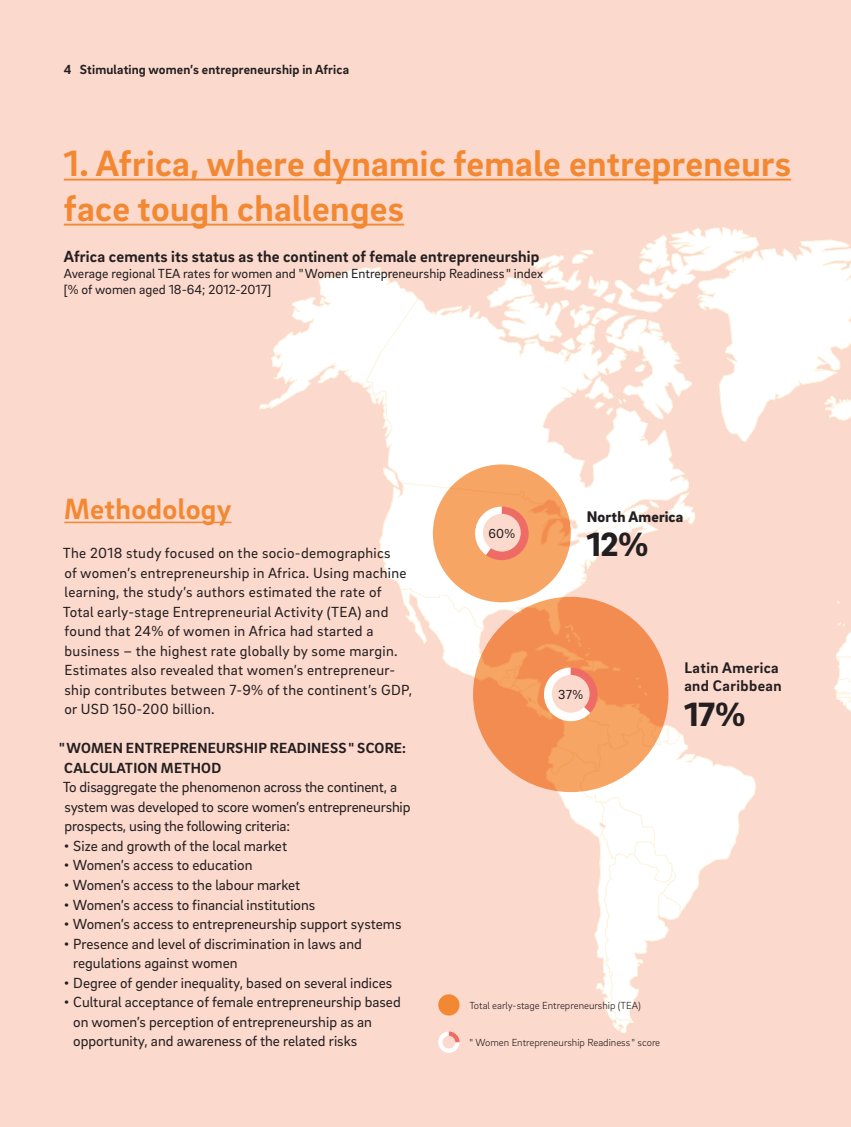
<style>
.page{position:relative;width:851px;height:1127px;background:#fff}
.page>*{position:absolute;margin:0;border:0;box-sizing:border-box;transform-origin:0 0}
.RB_FOC_Graphic_Headl{font:700 37.5px/45px "Brix Sans";letter-spacing:.01em;color:#f38832}
.RB_FOC_Graphic_Text{font:900 34.5px "Brix Sans";color:#231f20}
.RB_FOC_Inside_Text{font:700 30px "Brix Sans";letter-spacing:.01em;color:#f38832}
.RB_FOC_Graphic_Headl-2{font:700 16.5px "Brix Sans";letter-spacing:.01em;color:#231f20}
.RB_FOC_Graphic_Text-2{font:700 15.75px/18px "Brix Sans";letter-spacing:.025em;color:#231f20}
.RB_FOC_Graphic_Text-3{font:900 15.75px "Brix Sans";letter-spacing:.01em;color:#231f20}
.RB_FOC_Inside_Text-2{font:15px/19.5px "Brix Sans";color:#231f20}
.RB_FOC_Inside_Text-3{font:15px/19.5px "Brix Sans";letter-spacing:.02em;color:#231f20}
.RB_FOC_Inside_Text-4{font:700 15px/19.5px "Brix Sans";letter-spacing:.015em;color:#231f20}
.RB_FOC_Graphic_Headl-3{font:13.5px "Brix Sans";color:#231f20}
.t1{font:700 13.5px "Brix Sans";letter-spacing:.01em;color:#231f20}
.RB_FOC_Graphic_Text-4{font:13.35px "Brix Sans";color:#231f20}
.RB_FOC_Graphic_Sourc{font:300 10.5px "Brix Sans";color:#231f20}
</style>
<div class="page">
<div style="left:0;top:0;width:850px;height:1127px;background:#fcd9cd"></div>
<svg style="left:385px;top:299px;width:289px;height:168px"></svg>
<svg style="left:259px;top:267px;width:160px;height:171px"></svg>
<svg style="left:485px;top:227px;width:365px;height:216px"></svg>
<svg style="left:834px;top:601px;width:16px;height:110px"></svg>
<hr style="left:64px;top:522px;width:167px;height:1px;background:#f38832">
<hr style="left:64px;top:179px;width:727px;height:2px;background:#f38832">
<hr style="left:64px;top:224px;width:340px;height:2px;background:#f38832">
<svg style="left:379px;top:467px;width:377px;height:586px"></svg>
<div style="left:442px;top:1036px;width:13px;height:12px;background:#fcd9cd;border-radius:50%"></div>
<p class="t1" style="left:64px;top:60px;width:287px">4 Stimulating women’s entrepreneurship in Africa</p>
<p class="RB_FOC_Graphic_Headl" style="left:64px;top:139px;width:728px">1. Africa, where dynamic female entrepreneurs face tough challenges</p>
<p class="RB_FOC_Graphic_Headl-2" style="left:64px;top:245px;width:477px">Africa cements its status as the continent of female entrepreneurship</p>
<p class="RB_FOC_Graphic_Headl-3" style="left:64px;top:265px;width:481px">Average regional TEA rates for women and "Women Entrepreneurship Readiness " index</p>
<p class="RB_FOC_Graphic_Headl-3" style="left:64px;top:281px;width:209px">[% of women aged 18-64; 2012-2017]</p>
<p class="RB_FOC_Inside_Text" style="left:64px;top:490px;width:169px">Methodology</p>
<p class="RB_FOC_Inside_Text-3" style="left:63px;top:543px;width:350px">The 2018 study focused on the socio-demographics<br>of women’s entrepreneurship in Africa. Using machine learning, the study’s authors estimated the rate of Total early-stage Entrepreneurial Activity (TEA) and found that 24% of women in Africa had started a business – the highest rate globally by some margin.<br>Estimates also revealed that women’s entrepreneur&shy;ship contributes between 7-9% of the continent’s GDP, or USD 150-200 billion.</p>
<p class="RB_FOC_Inside_Text-4" style="left:64px;top:738px;width:343px;text-indent:-5px">"WOMEN ENTREPRENEURSHIP READINESS" SCORE:<br>CALCULATION METHOD</p>
<p class="RB_FOC_Inside_Text-2" style="left:63px;top:777px;width:349px">To disaggregate the phenomenon across the continent, a system was developed to score women’s entrepreneurship prospects, using the following criteria:</p>
<p class="RB_FOC_Inside_Text-2" style="left:64px;top:835px;width:225px">• Size and growth of the local market</p>
<p class="RB_FOC_Inside_Text-2" style="left:64px;top:855px;width:190px">• Women’s access to education</p>
<p class="RB_FOC_Inside_Text-2" style="left:64px;top:874px;width:238px">• Women’s access to the labour market</p>
<p class="RB_FOC_Inside_Text-2" style="left:64px;top:894px;width:253px">• Women’s access to financial institutions</p>
<p class="RB_FOC_Inside_Text-2" style="left:64px;top:913px;width:339px">• Women’s access to entrepreneurship support systems</p>
<p class="RB_FOC_Inside_Text-2" style="left:73px;top:933px;width:290px;text-indent:-9px">• Presence and level of discrimination in laws and regulations against women</p>
<p class="RB_FOC_Inside_Text-2" style="left:64px;top:972px;width:330px">• Degree of gender inequality, based on several indices</p>
<p class="RB_FOC_Inside_Text-2" style="left:73px;top:991px;width:329px;text-indent:-9px">• Cultural acceptance of female entrepreneurship based on women’s perception of entrepreneurship as an opportunity, and awareness of the related risks</p>
<p class="RB_FOC_Graphic_Text-4" style="left:488px;top:524px;width:28px">60%</p>
<p class="RB_FOC_Graphic_Text-3" style="left:586px;top:506px;width:98px">North America</p>
<p class="RB_FOC_Graphic_Text" style="left:586px;top:522px;width:63px">12%</p>
<p class="RB_FOC_Graphic_Text-4" style="left:558px;top:685px;width:26px">37%</p>
<p class="RB_FOC_Graphic_Text-2" style="left:684px;top:658px;width:99px">Latin America and Caribbean</p>
<p class="RB_FOC_Graphic_Text" style="left:684px;top:691px;width:62px">17%</p>
<p class="RB_FOC_Graphic_Sourc" style="left:469px;top:998px;width:173px">Total early-stage Entrepreneurship (TEA)</p>
<p class="RB_FOC_Graphic_Sourc" style="left:469px;top:1036px;width:192px">" Women Entrepreneurship Readiness " score</p>
</div>
